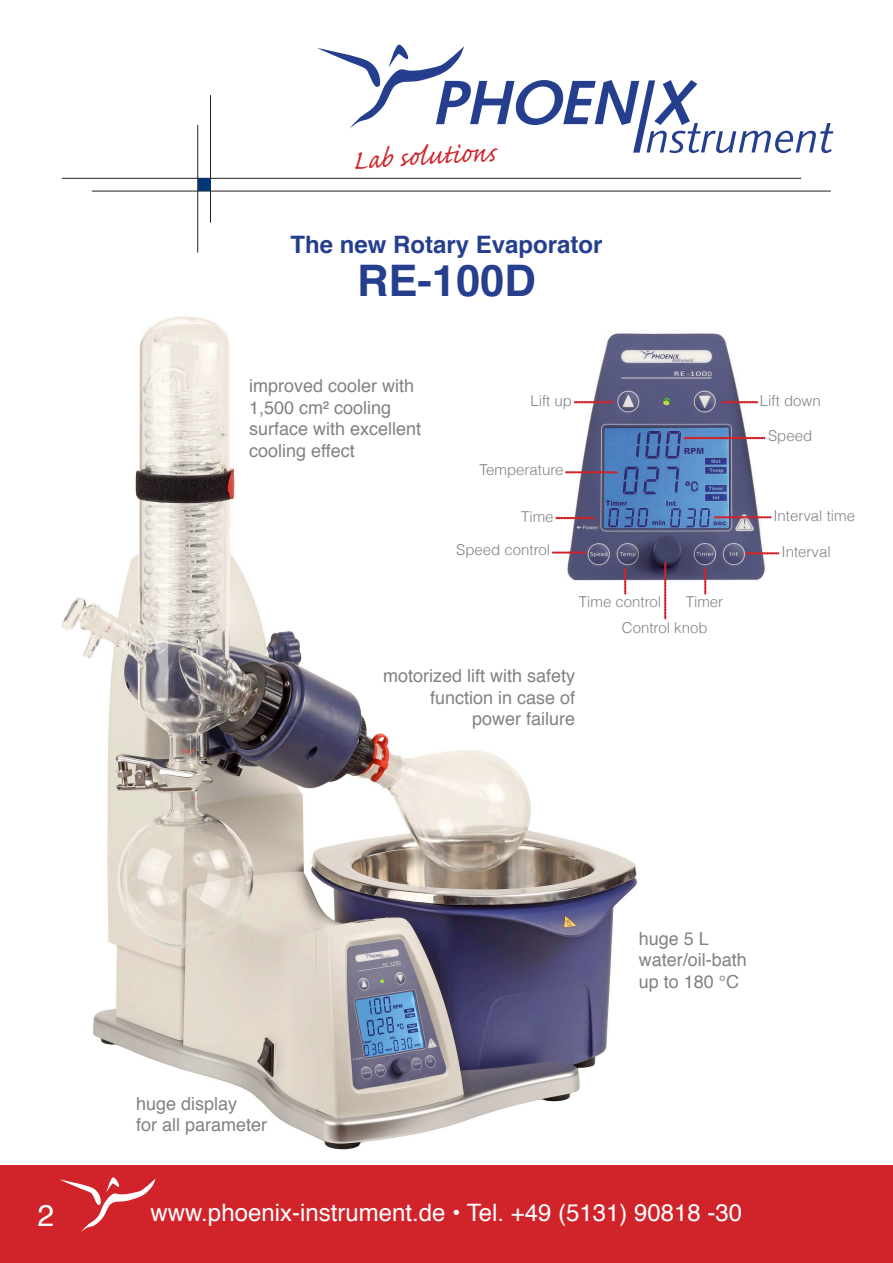
<style>
.page{position:relative;width:893px;height:1263px;background:#fff}
.page>*{position:absolute;margin:0;border:0;box-sizing:border-box;transform-origin:0 0}
.t1{font:700 43.5px "Helvetica";color:#253f8e}
.t2{font:34.5px "Caflisch Script Pro";color:#d1232a}
.t3{font:30px "Helvetica";color:#fff}
.t4{font:24px "Helvetica";color:#fff}
.t5{font:700 24px "Helvetica";color:#253f8e}
.t6{font:18px/21.6px "Helvetica";color:#808285}
.t7{font:300 15px/26.5px "Helvetica";color:#808285}
</style>
<div class="page">
<img style="left:61px;top:316px;width:606px;height:834px">
<div style="left:0;top:1165px;width:893px;height:98px;background:#d1232a"></div>
<svg style="left:60px;top:1177px;width:96px;height:55px"></svg>
<img style="left:566px;top:331px;width:200px;height:250px">
<svg style="left:722px;top:401px;width:36px;height:2px"></svg>
<svg style="left:574px;top:401px;width:39px;height:2px"></svg>
<svg style="left:684px;top:437px;width:81px;height:2px"></svg>
<svg style="left:565px;top:471px;width:53px;height:2px"></svg>
<svg style="left:556px;top:517px;width:39px;height:2px"></svg>
<svg style="left:552px;top:552px;width:34px;height:1px"></svg>
<svg style="left:714px;top:516px;width:57px;height:2px"></svg>
<svg style="left:745px;top:552px;width:34px;height:2px"></svg>
<svg style="left:624px;top:568px;width:2px;height:26px"></svg>
<svg style="left:704px;top:568px;width:2px;height:26px"></svg>
<svg style="left:664px;top:562px;width:2px;height:57px"></svg>
<hr style="left:62px;top:178px;width:739px;height:1px;background:#231f20">
<hr style="left:92px;top:191px;width:739px;height:1px;background:#231f20">
<hr style="left:210px;top:95px;width:1px;height:128px;background:#231f20">
<hr style="left:197px;top:125px;width:1px;height:128px;background:#231f20">
<div style="left:198px;top:179px;width:12px;height:12px;background:#013874"></div>
<svg style="left:317px;top:44px;width:516px;height:109px"></svg>
<h2 class="t2" style="left:352px;top:142px;width:145px;rotate:-3deg">Lab solutions</h2>
<h3 class="t5" style="left:290px;top:225px;width:314px">The new Rotary Evaporator</h3>
<h1 class="t1" style="left:357px;top:246px;width:180px">RE-100D</h1>
<p class="t6" style="left:249px;top:375px;width:174px">improved cooler with<br>1,500 cm² cooling surface with excellent cooling effect</p>
<p class="t7" style="left:530px;top:386px;width:43px">Lift up</p>
<p class="t7" style="left:479px;top:456px;width:85px">Temperature</p>
<p class="t7" style="left:521px;top:503px;width:34px">Time</p>
<p class="t7" style="left:456px;top:536px;width:95px">Speed control</p>
<p class="t7" style="left:622px;top:587px;width:87px;text-indent:-43px">Time control<br>Control knob</p>
<p class="t7" style="left:686px;top:587px;width:39px">Timer</p>
<p class="t6" style="left:383px;top:666px;width:194px;text-align:right">motorized lift with safety function in case of power failure</p>
<p class="t7" style="left:760px;top:386px;width:62px">Lift down</p>
<p class="t7" style="left:768px;top:422px;width:46px">Speed</p>
<p class="t7" style="left:773px;top:502px;width:83px">Interval time</p>
<p class="t7" style="left:781px;top:538px;width:51px">Interval</p>
<p class="t6" style="left:136px;top:1093px;width:133px">huge display<br>for all parameter</p>
<p class="t6" style="left:639px;top:928px;width:110px">huge 5 L water/oil-bath up to 180 °C</p>
<h3 class="t3" style="left:37px;top:1192px;width:18px">2</h3>
<h3 class="t4" style="left:151px;top:1194px;width:593px">www.phoenix-instrument.de • Tel. +49 (5131) 90818 -30</h3>
</div>
